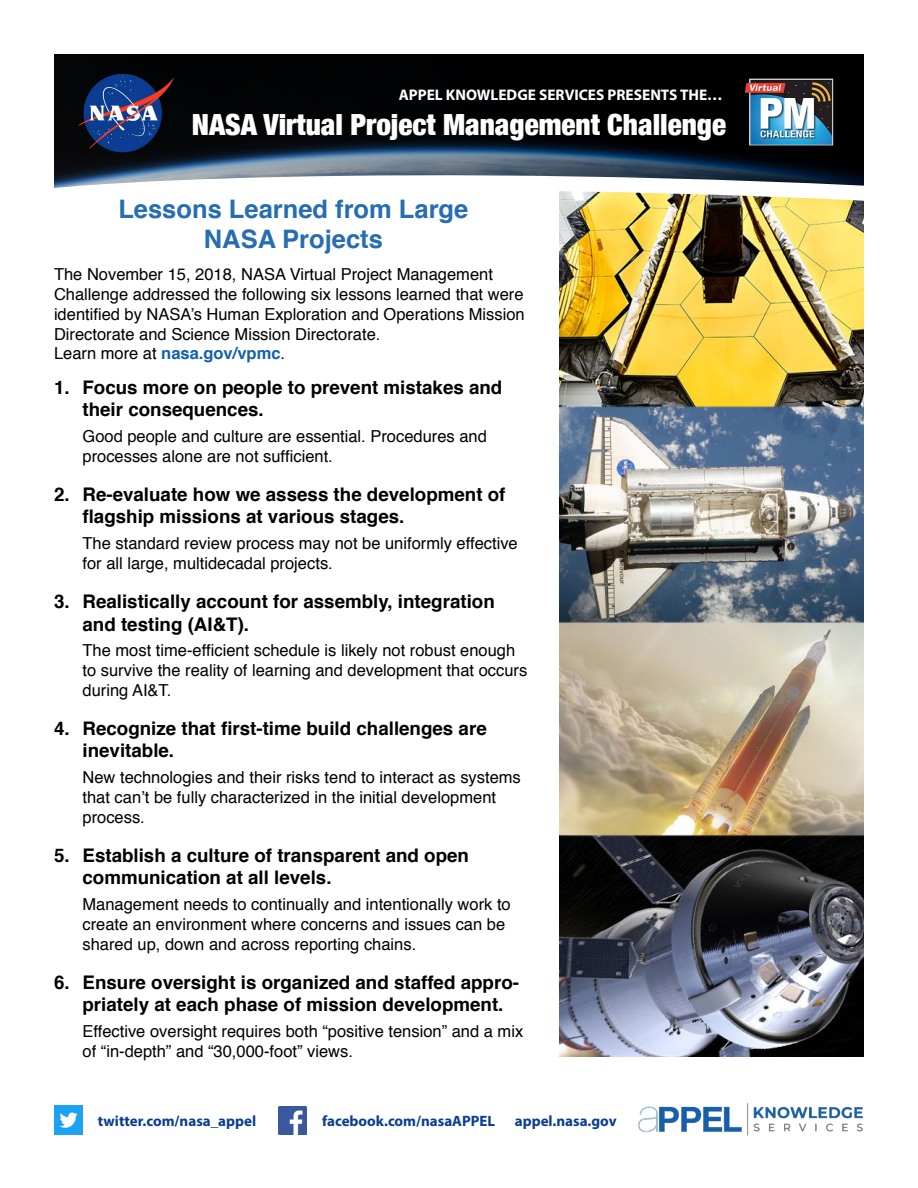
<style>
.page{position:relative;width:918px;height:1188px;background:#fff}
.page>*{position:absolute;margin:0;border:0;box-sizing:border-box;transform-origin:0 0}
.t1{font:900 condensed 29.25px "Helvetica Neue";color:#fff}
.t2{font:700 25.5px/30.6px "Helvetica";color:#266db2;text-align:center}
.t3{font:700 18.75px/22.5px "Helvetica";color:#000}
.t4{font:16.5px/19.8px "Helvetica";color:#000}
.t5{font:700 15.3px "Myriad Pro";color:#fff}
.t6{font:700 15px "Myriad Pro";color:#0b3d91}
.s1{font-weight:700;color:#1360ab}
</style>
<div class="page">
<img style="left:638px;top:1103px;width:225px;height:33px">
<img style="left:54px;top:1106px;width:29px;height:29px">
<img style="left:279px;top:1107px;width:28px;height:28px">
<img style="left:560px;top:214px;width:304px;height:843px">
<img style="left:54px;top:54px;width:810px;height:111px">
<img style="left:741px;top:75px;width:99px;height:73px">
<img style="left:61px;top:63px;width:122px;height:99px">
<svg style="left:54px;top:165px;width:810px;height:49px"></svg>
<p class="t5" style="left:399px;top:85px;width:325px">APPEL KNOWLEDGE SERVICES PRESENTS THE…</p>
<h1 class="t1" style="left:192px;top:101px;width:536px">NASA Virtual Project Management Challenge</h1>
<h2 class="t2" style="left:118px;top:194px;width:352px">Lessons Learned from Large<br>NASA Projects</h2>
<p class="t4" style="left:54px;top:265px;width:472px">The November 15, 2018, NASA Virtual Project Management Challenge addressed the following six lessons learned that were identified by NASA’s Human Exploration and Operations Mission Directorate and Science Mission Directorate.<br>Learn more at <span class="s1">nasa.gov/vpmc</span>.</p>
<p class="t3" style="left:82px;top:376px;width:421px;text-indent:-28px">1. Focus more on people to prevent mistakes and their consequences.</p>
<p class="t4" style="left:82px;top:427px;width:406px">Good people and culture are essential. Procedures and processes alone are not sufficient.</p>
<p class="t3" style="left:82px;top:483px;width:425px;text-indent:-28px">2. Re-evaluate how we assess the development of flagship missions at various stages.</p>
<p class="t4" style="left:82px;top:534px;width:437px">The standard review process may not be uniformly effective for all large, multidecadal projects.</p>
<p class="t3" style="left:82px;top:590px;width:414px;text-indent:-28px">3. Realistically account for assembly, integration and testing (AI&amp;T).</p>
<p class="t4" style="left:82px;top:641px;width:446px">The most time-efficient schedule is likely not robust enough to survive the reality of learning and development that occurs during AI&amp;T.</p>
<p class="t3" style="left:82px;top:717px;width:406px;text-indent:-28px">4. Recognize that first-time build challenges are inevitable.</p>
<p class="t4" style="left:82px;top:768px;width:440px">New technologies and their risks tend to interact as systems that can’t be fully characterized in the initial development process.</p>
<p class="t3" style="left:83px;top:844px;width:388px;text-indent:-29px">5. Establish a culture of transparent and open communication at all levels.</p>
<p class="t4" style="left:82px;top:895px;width:430px">Management needs to continually and intentionally work to create an environment where concerns and issues can be shared up, down and across reporting chains.</p>
<p class="t3" style="left:83px;top:971px;width:438px;text-indent:-29px">6. Ensure oversight is organized and staffed appro&shy;priately at each phase of mission development.</p>
<p class="t4" style="left:82px;top:1022px;width:442px">Effective oversight requires both “positive tension” and a mix of “in-depth” and “30,000-foot” views.</p>
<p class="t6" style="left:98px;top:1111px;width:160px">twitter.com/nasa_appel</p>
<p class="t6" style="left:322px;top:1111px;width:175px">facebook.com/nasaAPPEL</p>
<p class="t6" style="left:515px;top:1111px;width:104px">appel.nasa.gov</p>
</div>
